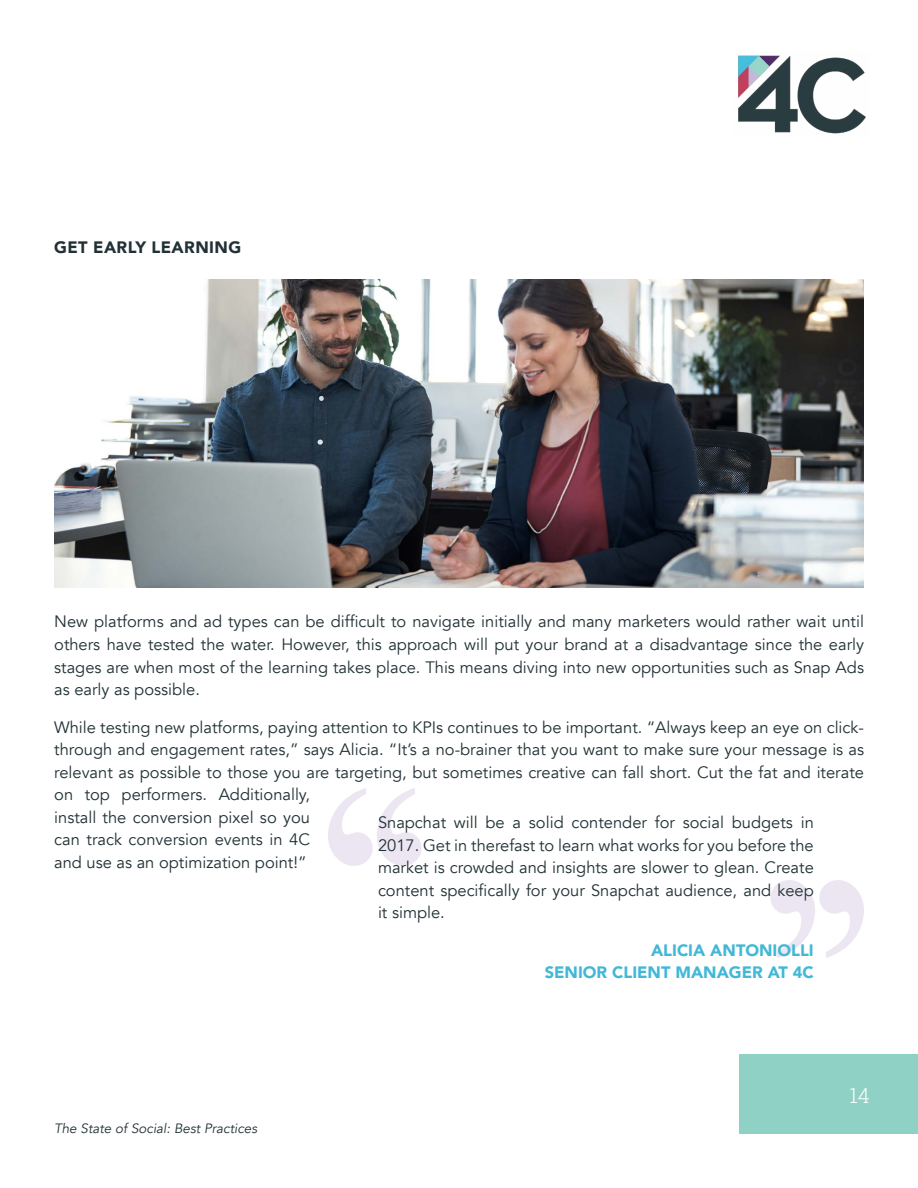
<style>
.page{position:relative;width:918px;height:1188px;background:#fff}
.page>*{position:absolute;margin:0;border:0;box-sizing:border-box;transform-origin:0 0}
.t1{font:300 21px "Roboto Slab";color:#fff}
.t2{font:16.5px/22.5px "Avenir";color:#213135;text-align:justify}
.t3{font:900 16.5px/22.5px "Avenir";color:#42b8d6;text-align:right}
.t4{font:900 16.5px "Avenir";letter-spacing:.025em;color:#213135}
.t5{font:italic 13.5px "Avenir";color:#213135}
</style>
<div class="page">
<div style="left:739px;top:1055px;width:179px;height:79px;background:#8fd1c4"></div>
<img style="left:738px;top:55px;width:128px;height:79px">
<svg style="left:770px;top:880px;width:94px;height:78px"></svg>
<svg style="left:328px;top:788px;width:94px;height:78px"></svg>
<img style="left:54px;top:279px;width:810px;height:309px">
<p class="t4" style="left:54px;top:233px;width:188px">GET EARLY LEARNING</p>
<p class="t2" style="left:54px;top:611px;width:811px">New platforms and ad types can be difficult to navigate initially and many marketers would rather wait until others have tested the water. However, this approach will put your brand at a disadvantage since the early stages are when most of the learning takes place. This means diving into new opportunities such as Snap Ads as early as possible.</p>
<p class="t2" style="left:54px;top:716px;width:811px;text-align:left">While testing new platforms, paying attention to KPIs continues to be important. “Always keep an eye on click&shy;through and engagement rates,” says Alicia. “It’s a no-brainer that you want to make sure your message is as relevant as possible to those you are targeting, but sometimes creative can fall short. Cut the fat and iterate on top performers. Additionally,<br>install the conversion pixel so you<br>can track conversion events in 4C<br>and use as an optimization point!”</p>
<p class="t2" style="left:378px;top:812px;width:437px">Snapchat will be a solid contender for social budgets in 2017. Get in therefast to learn what works for you before the market is crowded and insights are slower to glean. Create content specifically for your Snapchat audience, and keep it simple.</p>
<p class="t3" style="left:545px;top:938px;width:271px">ALICIA ANTONIOLLI<br>SENIOR CLIENT MANAGER AT 4C</p>
<p class="t5" style="left:54px;top:1120px;width:205px">The State of Social: Best Practices</p>
<p class="t1" style="left:849px;top:1081px;width:22px">14</p>
</div>
